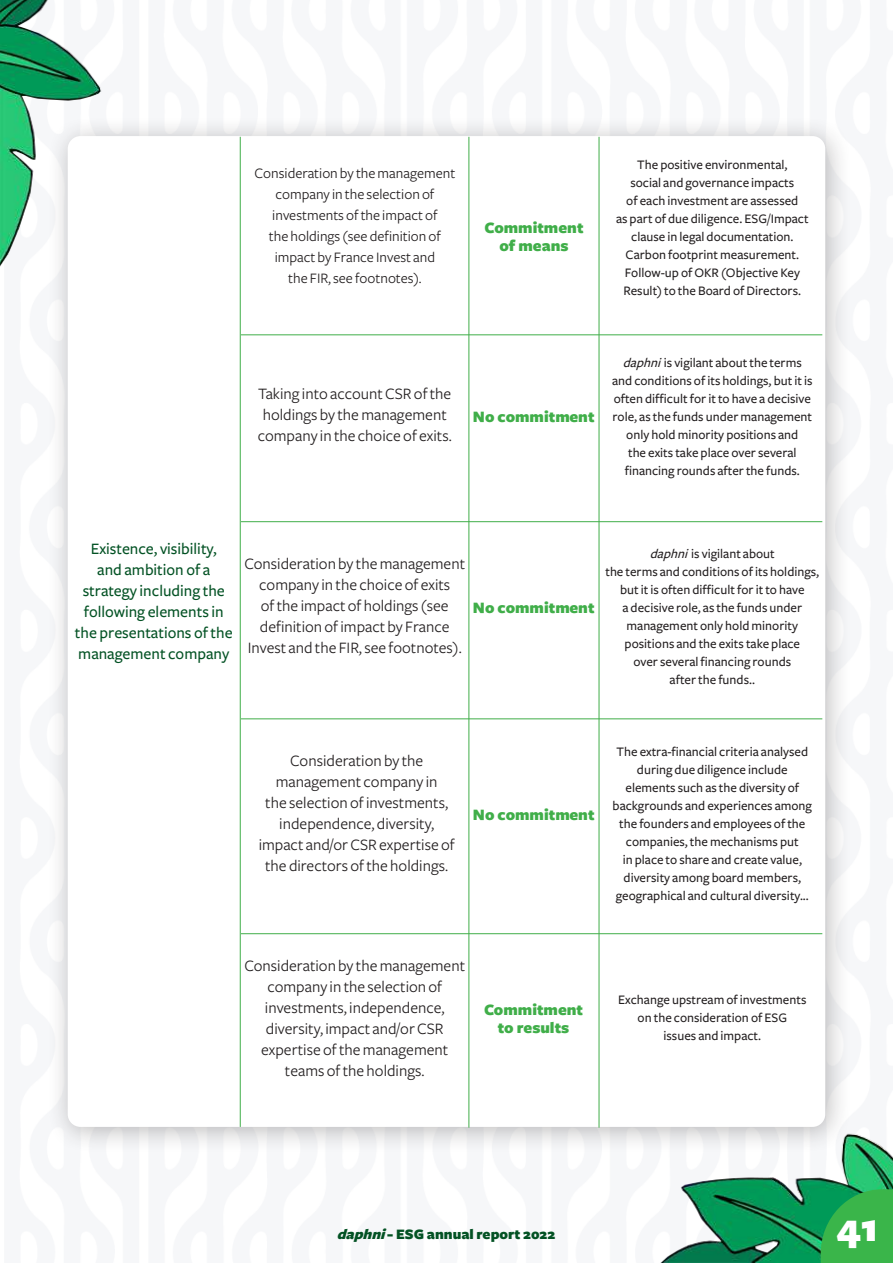
<style>
.page{position:relative;width:893px;height:1263px;background:#fff}
.page>*{position:absolute;margin:0;border:0;box-sizing:border-box;transform-origin:0 0}
.t1{font:900 42px "Freight Sans";color:#fff}
.t2{font:16.5px/21px "Freight Sans";color:#231f20;text-align:center}
.t3{font:500 16.5px/21px "Freight Sans";color:#035224;text-align:center}
.t4{font:900 16.5px/18px "Freight Sans";color:#40ae49;text-align:center}
.t5{font:15px/21px "Freight Sans";color:#231f20;text-align:center}
.t6{font:900 15px "Freight Sans";color:#035224}
.t7{font:500 13.5px/18px "Freight Sans";color:#231f20;text-align:center}
.s1{font-style:italic}
</style>
<div class="page">
<div style="left:47px;top:115px;width:805px;height:1039px;background:#231f20;opacity:.3"></div>
<div style="left:68px;top:136px;width:757px;height:991px;background:#fff;border-radius:13px"></div>
<hr style="left:241px;top:334px;width:581px;height:1px;background:#40ae49">
<hr style="left:241px;top:521px;width:581px;height:1px;background:#40ae49">
<hr style="left:241px;top:718px;width:581px;height:1px;background:#40ae49">
<hr style="left:241px;top:933px;width:581px;height:1px;background:#40ae49">
<hr style="left:240px;top:137px;width:1px;height:990px;background:#40ae49">
<hr style="left:468px;top:137px;width:1px;height:991px;background:#40ae49">
<hr style="left:599px;top:137px;width:1px;height:991px;background:#40ae49">
<img style="left:653px;top:1128px;width:240px;height:135px">
<svg style="left:821px;top:1189px;width:72px;height:74px;background:#31b04c"></svg>
<img style="left:0;top:0;width:110px;height:279px">
<p class="t5" style="left:255px;top:163px;width:202px">Consideration by the management company in the selection of investments of the impact of<br>the holdings (see definition of impact by France Invest and<br>the FIR, see footnotes).</p>
<p class="t4" style="left:484px;top:220px;width:101px">Commitment of means</p>
<p class="t7" style="left:616px;top:156px;width:194px">The positive environmental,<br>social and governance impacts<br>of each investment are assessed<br>as part of due diligence. ESG/Impact clause in legal documentation.<br>Carbon footprint measurement.<br>Follow-up of OKR (Objective Key<br>Result) to the Board of Directors.</p>
<p class="t2" style="left:258px;top:384px;width:196px">Taking into account CSR of the holdings by the management company in the choice of exits.</p>
<p class="t4" style="left:473px;top:408px;width:123px">No commitment</p>
<p class="t7" style="left:612px;top:353px;width:202px"><span class="s1">daphni</span>is vigilant about the terms and conditions of its holdings, but it is often difficult for it to have a decisive role, as the funds under management only hold minority positions and<br>the exits take place over several financing rounds after the funds.</p>
<p class="t3" style="left:75px;top:538px;width:159px">Existence, visibility,<br>and ambition of a strategy including the following elements in the presentations of the management company</p>
<p class="t2" style="left:244px;top:554px;width:222px">Consideration by the management company in the choice of exits<br>of the impact of holdings (see definition of impact by France<br>Invest and the FIR, see footnotes).</p>
<p class="t4" style="left:473px;top:599px;width:123px">No commitment</p>
<p class="t7" style="left:605px;top:544px;width:215px"><span class="s1">daphni</span>is vigilant about<br>the terms and conditions of its holdings, but it is often difficult for it to have<br>a decisive role, as the funds under management only hold minority positions and the exits take place<br>over several financing rounds<br>after the funds..</p>
<p class="t2" style="left:259px;top:751px;width:198px">Consideration by the management company in<br>the selection of investments, independence, diversity, impact and/or CSR expertise of the directors of the holdings.</p>
<p class="t4" style="left:473px;top:807px;width:123px">No commitment</p>
<p class="t7" style="left:613px;top:743px;width:201px">The extra-financial criteria analysed during due diligence include elements such as the diversity of backgrounds and experiences among the founders and employees of the companies, the mechanisms put<br>in place to share and create value, diversity among board members, geographical and cultural diversity...</p>
<p class="t2" style="left:244px;top:956px;width:222px">Consideration by the management company in the selection of investments, independence, diversity, impact and/or CSR expertise of the management teams of the holdings.</p>
<p class="t4" style="left:484px;top:1001px;width:101px">Commitment to results</p>
<p class="t7" style="left:618px;top:991px;width:190px">Exchange upstream of investments on the consideration of ESG<br>issues and impact.</p>
<p class="t6" style="left:337px;top:1226px;width:220px"><span class="s1">daphni</span>- ESG annual report 2022</p>
<h1 class="t1" style="left:836px;top:1205px;width:44px">41</h1>
</div>
